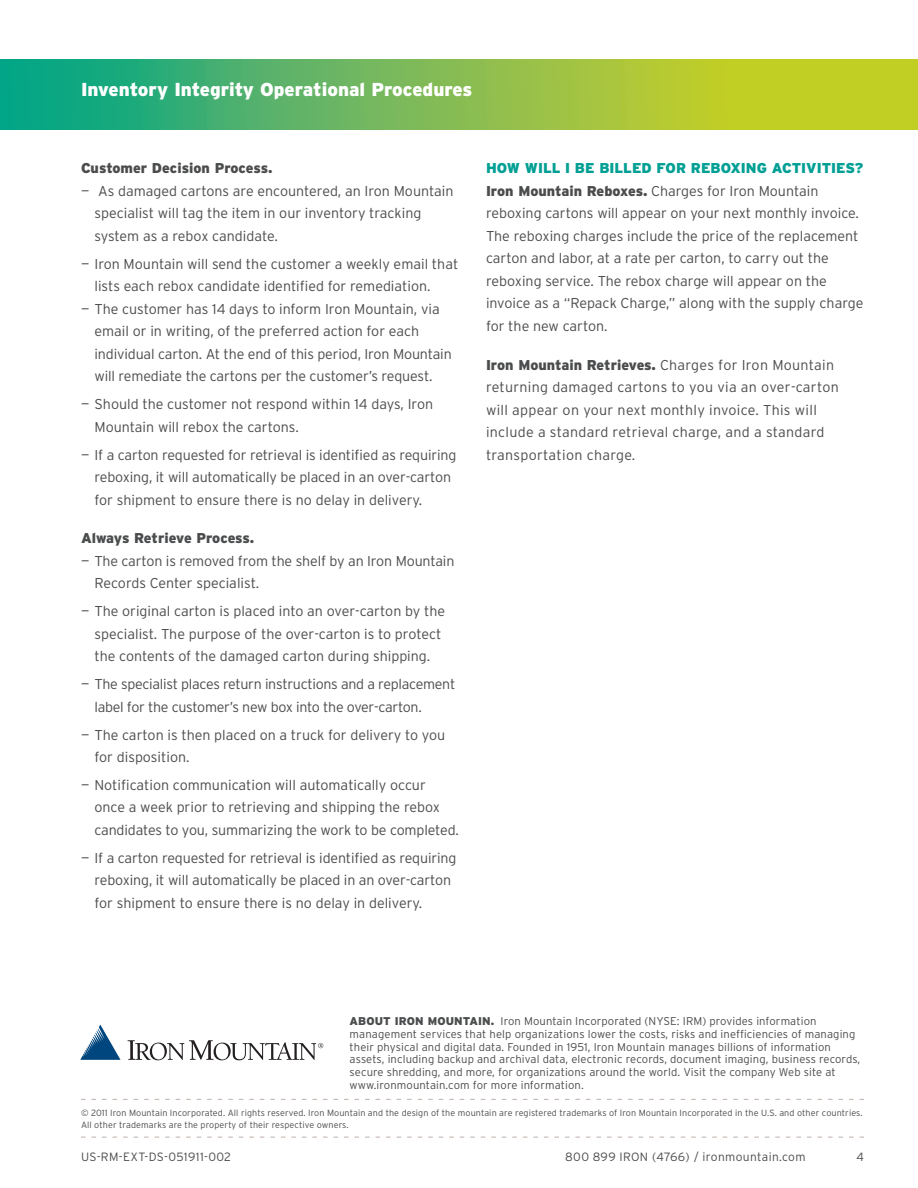
<style>
.page{position:relative;width:918px;height:1188px;background:#fff}
.page>*{position:absolute;margin:0;border:0;box-sizing:border-box;transform-origin:0 0}
.t1{font:900 18.75px "Interstate";color:#fff}
.t2{font:300 14.25px/22.5px "Interstate";color:#4b4c4d}
.t3{font:300 14.25px/22.5px "Interstate";letter-spacing:.02em;color:#4b4c4d}
.t4{font:300 14.25px/22.5px "Interstate";letter-spacing:-.02em;color:#4b4c4d}
.t5{font:900 14.25px "Interstate";color:#4b4c4d}
.t6{font:300 12px "Interstate";letter-spacing:.03em;color:#4b4c4d}
.t7{font:300 11.25px/12.8px "Interstate";letter-spacing:.01em;color:#4b4c4d}
.t8{font:300 9px/12.8px "Interstate";letter-spacing:.01em;color:#4b4c4d}
.s1{font-weight:900;color:#009f94}
.s2{font-weight:900}
</style>
<div class="page">
<svg style="left:81px;top:1137px;width:783px;height:1px"></svg>
<svg style="left:0;top:59px;width:918px;height:70px;background:#7abc51"></svg>
<svg style="left:80px;top:1025px;width:41px;height:35px"></svg>
<svg style="left:128px;top:1040px;width:195px;height:20px"></svg>
<svg style="left:81px;top:1099px;width:783px;height:1px"></svg>
<h1 class="t1" style="left:81px;top:79px;width:393px">Inventory Integrity Operational Procedures</h1>
<p class="t5" style="left:81px;top:160px;width:193px">Customer Decision Process.</p>
<p class="t2" style="left:94px;top:180px;width:361px;text-indent:-13px">— As damaged cartons are encountered, an Iron Mountain specialist will tag the item in our inventory tracking system as a rebox candidate.</p>
<p class="t2" style="left:94px;top:252px;width:365px;text-indent:-13px">— Iron Mountain will send the customer a weekly email that lists each rebox candidate identified for remediation.</p>
<p class="t2" style="left:94px;top:297px;width:359px;text-indent:-13px">— The customer has 14 days to inform Iron Mountain, via email or in writing, of the preferred action for each individual carton. At the end of this period, Iron Mountain will remediate the cartons per the customer’s request.</p>
<p class="t2" style="left:94px;top:393px;width:340px;text-indent:-13px">— Should the customer not respond within 14 days, Iron<br>Mountain will rebox the cartons.</p>
<p class="t2" style="left:94px;top:443px;width:364px;text-indent:-13px">— If a carton requested for retrieval is identified as requiring reboxing, it will automatically be placed in an over-carton for shipment to ensure there is no delay in delivery.</p>
<p class="t5" style="left:81px;top:530px;width:175px">Always Retrieve Process.</p>
<p class="t2" style="left:94px;top:549px;width:361px;text-indent:-13px">— The carton is removed from the shelf by an Iron Mountain<br>Records Center specialist.</p>
<p class="t2" style="left:94px;top:600px;width:352px;text-indent:-13px">— The original carton is placed into an over-carton by the specialist. The purpose of the over-carton is to protect the contents of the damaged carton during shipping.</p>
<p class="t4" style="left:94px;top:673px;width:362px;text-indent:-13px">— The specialist places return instructions and a replacement label for the customer’s new box into the over-carton.</p>
<p class="t2" style="left:94px;top:723px;width:352px;text-indent:-13px">— The carton is then placed on a truck for delivery to you for disposition.</p>
<p class="t2" style="left:94px;top:774px;width:366px;text-indent:-13px">— Notification communication will automatically occur once a week prior to retrieving and shipping the rebox candidates to you, summarizing the work to be completed.</p>
<p class="t2" style="left:94px;top:846px;width:364px;text-indent:-13px">— If a carton requested for retrieval is identified as requiring reboxing, it will automatically be placed in an over-carton for shipment to ensure there is no delay in delivery.</p>
<p class="t2" style="left:486px;top:157px;width:379px"><span class="s1">How wi ll I be billed for reboxing activities?<br></span><span class="s2">Iron Mountain Reboxes.</span> Charges for Iron Mountain reboxing cartons will appear on your next monthly invoice.<br>The reboxing charges include the price of the replacement carton and labor, at a rate per carton, to carry out the reboxing service. The rebox charge will appear on the invoice as a “Repack Charge,” along with the supply charge for the new carton.</p>
<p class="t3" style="left:486px;top:353px;width:354px"><span class="s2">Iron Mountain Retrieves.</span> Charges for Iron Mountain returning damaged cartons to you via an over-carton will appear on your next monthly invoice. This will include a standard retrieval charge, and a standard transportation charge.</p>
<p class="t7" style="left:350px;top:1015px;width:512px"><span class="s2">About Iron Mountain.</span> Iron Mountain Incorporated (NYSE: IRM) provides information management services that help organizations lower the costs, risks and inefficiencies of managing their physical and digital data. Founded in 1951, Iron Mountain manages billions of information assets, including backup and archival data, electronic records, document imaging, business records, secure shredding, and more, for organizations around the world. Visit the company Web site at www.ironmountain.com for more information.</p>
<p class="t8" style="left:81px;top:1106px;width:783px">© 2011 Iron Mountain Incorporated. All rights reserved. Iron Mountain and the design of the mountain are registered trademarks of Iron Mountain Incorporated in the U.S. and other countries.<br>All other trademarks are the property of their respective owners.</p>
<p class="t6" style="left:81px;top:1150px;width:152px">US-RM-EXT-DS-051911-002</p>
<p class="t6" style="left:565px;top:1150px;width:242px">800 899 IRON (4766) / ironmountain.com</p>
<p class="t6" style="left:857px;top:1150px;width:9px">4</p>
</div>
